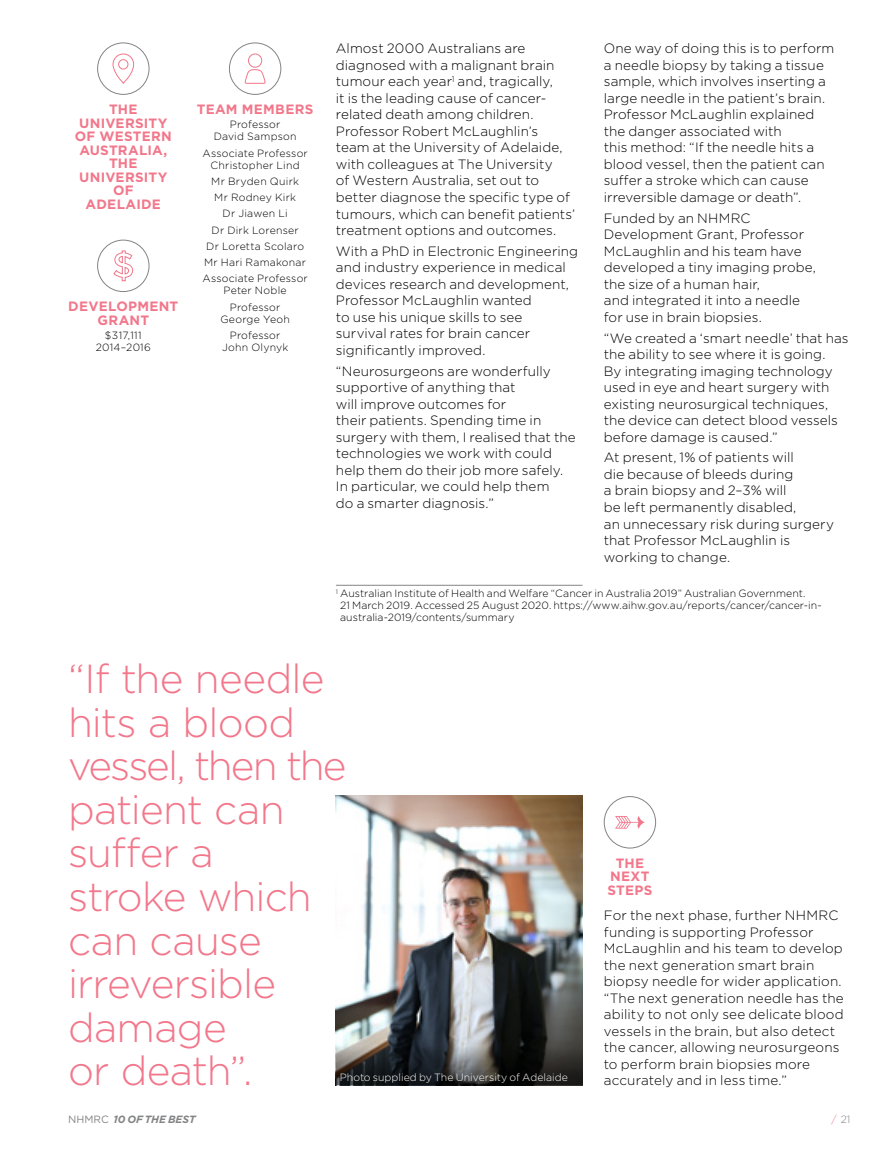
<style>
.page{position:relative;width:893px;height:1149px;background:#fff}
.page>*{position:absolute;margin:0;border:0;box-sizing:border-box;transform-origin:0 0}
.Large_quote{font:300 40.5px/43.5px "Gotham";letter-spacing:-.02em;color:#f2778b}
.body{font:300 13.5px/16.5px "Gotham";letter-spacing:.005em;color:#000}
.Next_Steps{font:300 13.5px/16.5px "Gotham";letter-spacing:.01em;color:#000}
.Icon_text{font:700 13.5px/13.5px "Gotham";letter-spacing:.02em;color:#f2778b;text-align:center}
.Icon_text_-_white{font:700 13.5px/13.5px "Gotham";letter-spacing:.025em;color:#f2778b;text-align:center}
.Icon_light_text{font:300 10.5px/12px "Gotham";letter-spacing:.02em;color:#000;text-align:center}
.Footnote{font:300 10.5px/12px "Gotham";letter-spacing:.005em;color:#000}
.t1{font:300 10.5px "Gotham";color:#fff}
.t2{font:italic 700 10.5px "Gotham";letter-spacing:-.005em;color:#838486}
.t3{font:300 10.5px "Gotham";color:#838486}
.s1{font-weight:400;font-style:normal}
.s2{color:#f2778b}
</style>
<div class="page">
<hr style="left:336px;top:585px;width:247px;height:1px;background:#838486">
<svg style="left:113px;top:250px;width:20px;height:31px"></svg>
<div style="left:97px;top:240px;width:52px;height:52px;border:1px solid #838486;border-radius:50%"></div>
<div style="left:97px;top:43px;width:52px;height:52px;border:1px solid #838486;border-radius:50%"></div>
<svg style="left:112px;top:53px;width:22px;height:31px"></svg>
<div style="left:229px;top:43px;width:52px;height:52px;border:1px solid #838486;border-radius:50%"></div>
<svg style="left:245px;top:53px;width:21px;height:31px"></svg>
<svg style="left:615px;top:816px;width:30px;height:12px"></svg>
<div style="left:604px;top:796px;width:52px;height:52px;border:1px solid #838486;border-radius:50%"></div>
<img style="left:336px;top:795px;width:247px;height:242px">
<svg style="left:336px;top:1037px;width:247px;height:47px;background:#3a3b3a"></svg>
<p class="Icon_text" style="left:75px;top:102px;width:99px">THE<br>UNIVERSITY<br>OF WESTERN<br>AUSTRALIA,<br>THE<br>UNIVERSITY<br>OF<br>ADELAIDE</p>
<p class="Icon_text" style="left:197px;top:102px;width:118px">TEAM MEMBERS</p>
<p class="Icon_light_text" style="left:214px;top:118px;width:84px">Professor<br>David Sampson</p>
<p class="Icon_light_text" style="left:202px;top:146px;width:107px">Associate Professor<br>Christopher Lind</p>
<p class="Icon_light_text" style="left:211px;top:175px;width:89px">Mr Bryden Quirk</p>
<p class="Icon_light_text" style="left:214px;top:191px;width:83px">Mr Rodney Kirk</p>
<p class="Icon_light_text" style="left:223px;top:207px;width:67px">Dr Jiawen Li</p>
<p class="Icon_light_text" style="left:211px;top:223px;width:89px">Dr Dirk Lorenser</p>
<p class="Icon_light_text" style="left:206px;top:240px;width:99px">Dr Loretta Scolaro</p>
<p class="Icon_light_text" style="left:204px;top:256px;width:103px">Mr Hari Ramakonar</p>
<p class="Icon_light_text" style="left:202px;top:272px;width:107px">Associate Professor<br>Peter Noble</p>
<p class="Icon_light_text" style="left:220px;top:300px;width:71px">Professor<br>George Yeoh</p>
<p class="Icon_light_text" style="left:222px;top:329px;width:68px">Professor<br>John Olynyk</p>
<p class="Icon_text" style="left:68px;top:299px;width:112px">DEVELOPMENT<br>GRANT</p>
<p class="Icon_light_text" style="left:96px;top:329px;width:57px">$317,111<br>2014–2016</p>
<p class="body" style="left:336px;top:40px;width:241px">Almost 2000 Australians are diagnosed with a malignant brain tumour each year<sup>1</sup> and, tragically,<br>it is the leading cause of cancer&shy;related death among children.<br>Professor Robert McLaughlin’s team at the University of Adelaide, with colleagues at The University<br>of Western Australia, set out to better diagnose the specific type of tumours, which can benefit patients’ treatment options and outcomes.</p>
<p class="body" style="left:336px;top:242px;width:244px">With a PhD in Electronic Engineering and industry experience in medical devices research and development,<br>Professor McLaughlin wanted<br>to use his unique skills to see<br>survival rates for brain cancer significantly improved.</p>
<p class="body" style="left:336px;top:362px;width:241px">“Neurosurgeons are wonderfully supportive of anything that<br>will improve outcomes for<br>their patients. Spending time in surgery with them, I realised that the technologies we work with could help them do their job more safely.<br>In particular, we could help them<br>do a smarter diagnosis.”</p>
<p class="body" style="left:604px;top:40px;width:232px">One way of doing this is to perform a needle biopsy by taking a tissue sample, which involves inserting a large needle in the patient’s brain.<br>Professor McLaughlin explained the danger associated with<br>this method: “If the needle hits a blood vessel, then the patient can suffer a stroke which can cause irreversible damage or death”.</p>
<p class="body" style="left:604px;top:209px;width:214px">Funded by an NHMRC<br>Development Grant, Professor<br>McLaughlin and his team have developed a tiny imaging probe, the size of a human hair,<br>and integrated it into a needle for use in brain biopsies.</p>
<p class="body" style="left:604px;top:329px;width:246px">“We created a ‘smart needle’ that has the ability to see where it is going.<br>By integrating imaging technology used in eye and heart surgery with existing neurosurgical techniques, the device can detect blood vessels before damage is caused.”</p>
<p class="body" style="left:604px;top:449px;width:232px">At present, 1% of patients will<br>die because of bleeds during<br>a brain biopsy and 2–3% will<br>be left permanently disabled,<br>an unnecessary risk during surgery that Professor McLaughlin is working to change.</p>
<p class="Footnote" style="left:340px;top:587px;width:483px;text-indent:-4px"><sup>1</sup> Australian Institute of Health and Welfare “Cancer in Australia 2019” Australian Government.<br>21 March 2019. Accessed 25 August 2020. https://www.aihw.gov.au/reports/cancer/cancer-in&shy;australia-2019/contents/summary</p>
<p class="Large_quote" style="left:68px;top:656px;width:280px">“If the needle hits a blood vessel, then the patient can suffer a<br>stroke which can cause irreversible damage<br>or death”.</p>
<p class="t1" style="left:340px;top:1070px;width:230px">Photo supplied by The University of Adelaide</p>
<p class="Icon_text_-_white" style="left:607px;top:855px;width:46px">THE<br>NEXT<br>STEPS</p>
<p class="Next_Steps" style="left:604px;top:906px;width:241px">For the next phase, further NHMRC funding is supporting Professor McLaughlin and his team to develop the next generation smart brain biopsy needle for wider application. “The next generation needle has the ability to not only see delicate blood vessels in the brain, but also detect the cancer, allowing neurosurgeons to perform brain biopsies more accurately and in less time.”</p>
<p class="t2" style="left:68px;top:1113px;width:129px"><span class="s1">NHMRC</span> 10 OF THE BEST</p>
<p class="t3" style="left:831px;top:1112px;width:21px"><span class="s2">/</span> 21</p>
</div>
